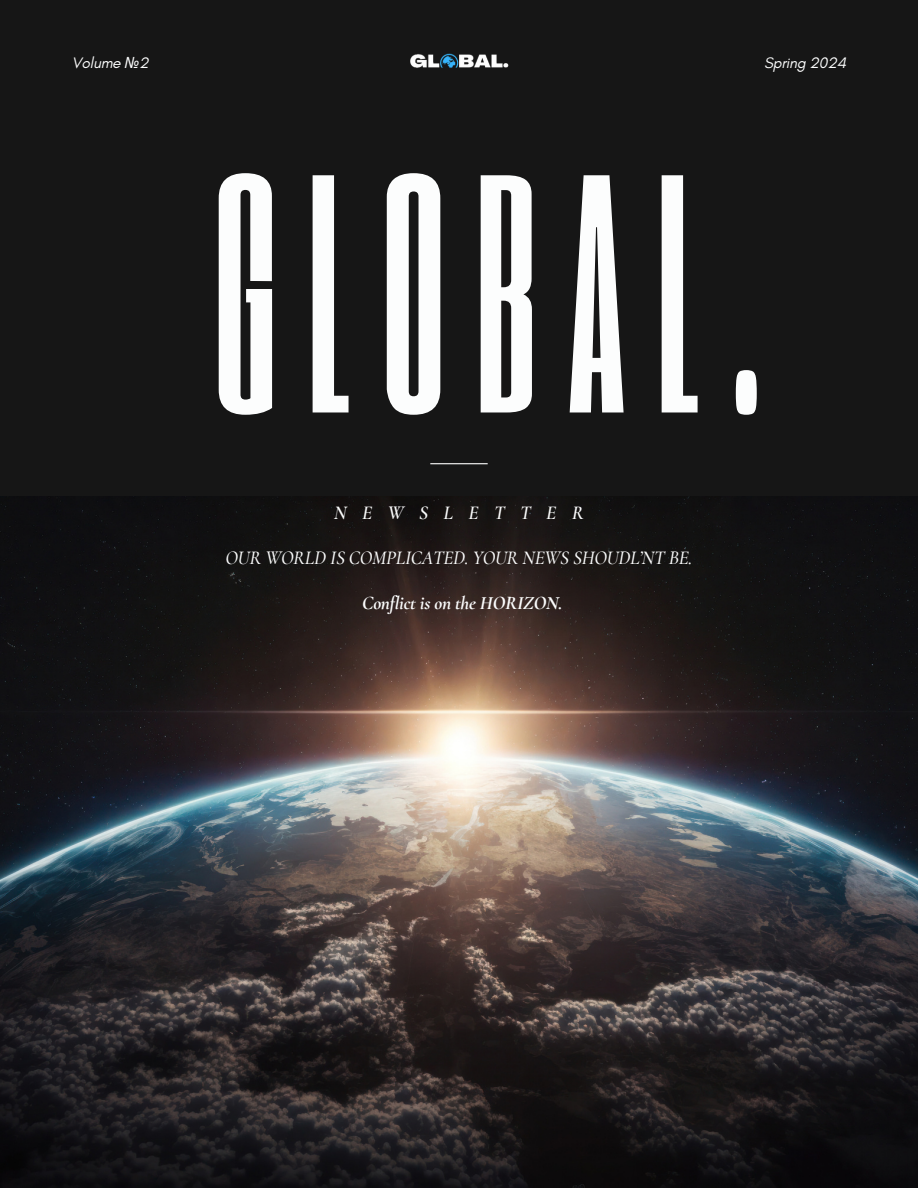
<style>
.page{position:relative;width:918px;height:1188px;background:#161616}
.page>*{position:absolute;margin:0;border:0;box-sizing:border-box;transform-origin:0 0}
.t1{font:357.15px "Extenda 20 Micro";letter-spacing:.09em;color:#fcfdfd}
.t2{font:italic 500 19.2px "Cormorant Garamond";letter-spacing:-.015em;color:#fcfdfd}
.t3{font:italic 700 19.2px "Cormorant Garamond";letter-spacing:-.015em;color:#fcfdfd}
.t4{font:italic 600 19.2px "Cormorant Garamond";letter-spacing:.8em;color:#fcfdfd}
.t5{font:italic 15.45px "Glacial Indifference";letter-spacing:-.015em;color:#fcfdfd}
.s1{font-family:"Noto Sans"}
</style>
<div class="page">
<img style="left:0;top:497px;width:918px;height:690px">
<hr style="left:430px;top:463px;width:58px;height:1px;background:#fcfdfd">
<img style="left:410px;top:53px;width:99px;height:15px">
<h2 class="t5" style="left:72px;top:53px;width:78px">Volume <span class="s1">№</span>2</h2>
<p class="t5" style="left:764px;top:53px;width:84px">Spring 2024</p>
<p class="t1" style="left:215px;top:134px;width:547px">GLOBAL.</p>
<h1 class="t4" style="left:334px;top:502px;width:251px">NEWSLETTER</h1>
<h2 class="t2" style="left:226px;top:546px;width:468px">OUR WORLD IS COMPLICATED. YOUR NEWS SHOUDL’NT BE.</h2>
<h3 class="t3" style="left:362px;top:591px;width:202px">Conflict is on the HORIZON.</h3>
</div>
